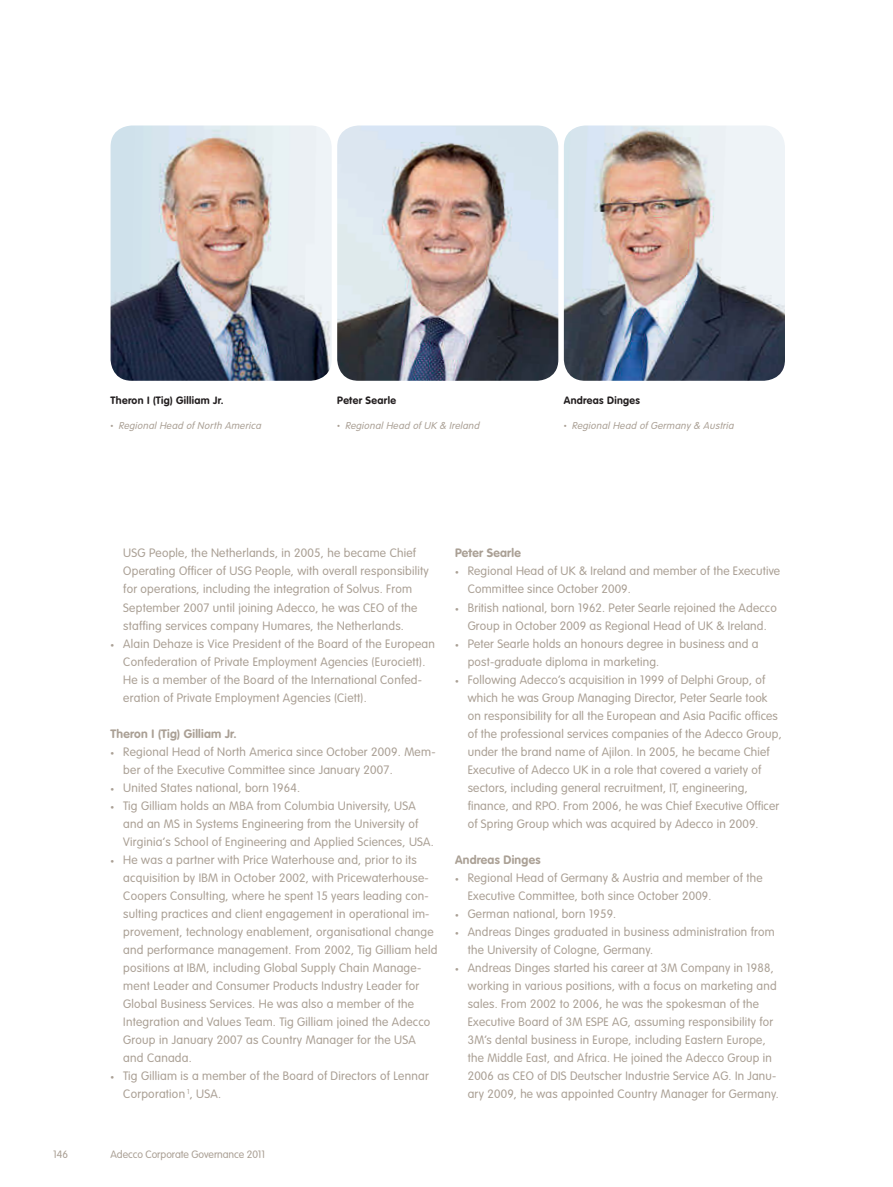
<style>
.page{position:relative;width:893px;height:1187px;background:#fff}
.page>*{position:absolute;margin:0;border:0;box-sizing:border-box;transform-origin:0 0}
.t1{font:300 12px/18px "VAG Rounded Std";letter-spacing:.02em;color:#aaa095}
.t2{font:700 12px "VAG Rounded Std";letter-spacing:.02em;color:#aaa095}
.t3{font:italic 300 10.5px "VAG Rundschrift D";letter-spacing:.03em;color:#aaa095}
.t4{font:700 10.5px "VAG Rounded Std";letter-spacing:.03em;color:#231f20}
.t5{font:300 10.5px "VAG Rounded Std";letter-spacing:-.005em;color:#aaa095}
.s1{font-family:"VAG Rounded Std";font-style:normal;font-size:6px}
.s2{font-size:7.5px}
</style>
<div class="page">
<img style="left:111px;top:125px;width:221px;height:256px">
<img style="left:337px;top:125px;width:221px;height:256px">
<img style="left:564px;top:125px;width:221px;height:256px">
<p class="t4" style="left:111px;top:394px;width:115px">Theron I (Tig) Gilliam Jr.</p>
<p class="t3" style="left:111px;top:420px;width:153px"><span class="s1">•</span> Regional Head of North America</p>
<p class="t4" style="left:337px;top:394px;width:60px">Peter Searle</p>
<p class="t3" style="left:337px;top:420px;width:144px"><span class="s1">•</span> Regional Head of UK &amp; Ireland</p>
<p class="t4" style="left:564px;top:394px;width:78px">Andreas Dinges</p>
<p class="t3" style="left:564px;top:420px;width:172px"><span class="s1">•</span> Regional Head of Germany &amp; Austria</p>
<p class="t1" style="left:123px;top:544px;width:307px">USG People, the Netherlands, in 2005, he became Chief Operating Officer of USG People, with overall responsibility for operations, including the integration of Solvus. From September 2007 until joining Adecco, he was CEO of the staffing services company Humares, the Netherlands.</p>
<p class="t1" style="left:123px;top:634px;width:313px;text-indent:-13px"><span class="s2">•</span> Alain Dehaze is Vice President of the Board of the European Confederation of Private Employment Agencies (Eurociett).<br>He is a member of the Board of the International Confed&shy;eration of Private Employment Agencies (Ciett).</p>
<p class="t2" style="left:111px;top:726px;width:128px">Theron I (Tig) Gilliam Jr.</p>
<p class="t1" style="left:123px;top:742px;width:314px;text-indent:-13px"><span class="s2">•</span> Regional Head of North America since October 2009. Mem&shy;ber of the Executive Committee since January 2007.</p>
<p class="t1" style="left:111px;top:778px;width:191px"><span class="s2">•</span> United States national, born 1964.</p>
<p class="t1" style="left:123px;top:796px;width:312px;text-indent:-13px"><span class="s2">•</span> Tig Gilliam holds an MBA from Columbia University, USA and an MS in Systems Engineering from the University of<br>Virginia‘s School of Engineering and Applied Sciences, USA.</p>
<p class="t1" style="left:123px;top:850px;width:316px;text-indent:-13px"><span class="s2">•</span> He was a partner with Price Waterhouse and, prior to its acquisition by IBM in October 2002, with Pricewaterhouse-Coopers Consulting, where he spent 15 years leading con&shy;sulting practices and client engagement in operational im&shy;provement, technology enablement, organisational change and performance management. From 2002, Tig Gilliam held positions at IBM, including Global Supply Chain Manage&shy;ment Leader and Consumer Products Industry Leader for Global Business Services. He was also a member of the Integration and Values Team. Tig Gilliam joined the Adecco Group in January 2007 as Country Manager for the USA and Canada.</p>
<p class="t1" style="left:123px;top:1066px;width:307px;text-indent:-13px"><span class="s2">•</span> Tig Gilliam is a member of the Board of Directors of Lennar<br>Corporation <sup>1</sup>, USA.</p>
<p class="t2" style="left:455px;top:546px;width:67px">Peter Searle</p>
<p class="t1" style="left:468px;top:562px;width:314px;text-indent:-13px"><span class="s2">•</span> Regional Head of UK &amp; Ireland and member of the Executive<br>Committee since October 2009.</p>
<p class="t1" style="left:455px;top:598px;width:323px;text-align:center"><span class="s2">•</span> British national, born 1962. Peter Searle rejoined the Adecco<br>Group in October 2009 as Regional Head of UK &amp; Ireland.</p>
<p class="t1" style="left:468px;top:634px;width:292px;text-indent:-13px"><span class="s2">•</span> Peter Searle holds an honours degree in business and a post-graduate diploma in marketing.</p>
<p class="t1" style="left:468px;top:670px;width:315px;text-indent:-13px"><span class="s2">•</span> Following Adecco’s acquisition in 1999 of Delphi Group, of which he was Group Managing Director, Peter Searle took on responsibility for all the European and Asia Pacific offices of the professional services companies of the Adecco Group, under the brand name of Ajilon. In 2005, he became Chief Executive of Adecco UK in a role that covered a variety of sectors, including general recruitment, IT, engineering, finance, and RPO. From 2006, he was Chief Executive Officer of Spring Group which was acquired by Adecco in 2009.</p>
<p class="t2" style="left:455px;top:852px;width:87px">Andreas Dinges</p>
<p class="t1" style="left:468px;top:868px;width:296px;text-indent:-13px"><span class="s2">•</span> Regional Head of Germany &amp; Austria and member of the<br>Executive Committee, both since October 2009.</p>
<p class="t1" style="left:455px;top:904px;width:163px"><span class="s2">•</span> German national, born 1959.</p>
<p class="t1" style="left:468px;top:922px;width:308px;text-indent:-13px"><span class="s2">•</span> Andreas Dinges graduated in business administration from the University of Cologne, Germany.</p>
<p class="t1" style="left:468px;top:958px;width:312px;text-indent:-13px"><span class="s2">•</span> Andreas Dinges started his career at 3M Company in 1988, working in various positions, with a focus on marketing and sales. From 2002 to 2006, he was the spokesman of the Executive Board of 3M ESPE AG, assuming responsibility for 3M’s dental business in Europe, including Eastern Europe, the Middle East, and Africa. He joined the Adecco Group in 2006 as CEO of DIS Deutscher Industrie Service AG. In Janu&shy;ary 2009, he was appointed Country Manager for Germany.</p>
<p class="t5" style="left:53px;top:1147px;width:16px">146</p>
<p class="t5" style="left:111px;top:1147px;width:156px">Adecco Corporate Governance 2011</p>
</div>
